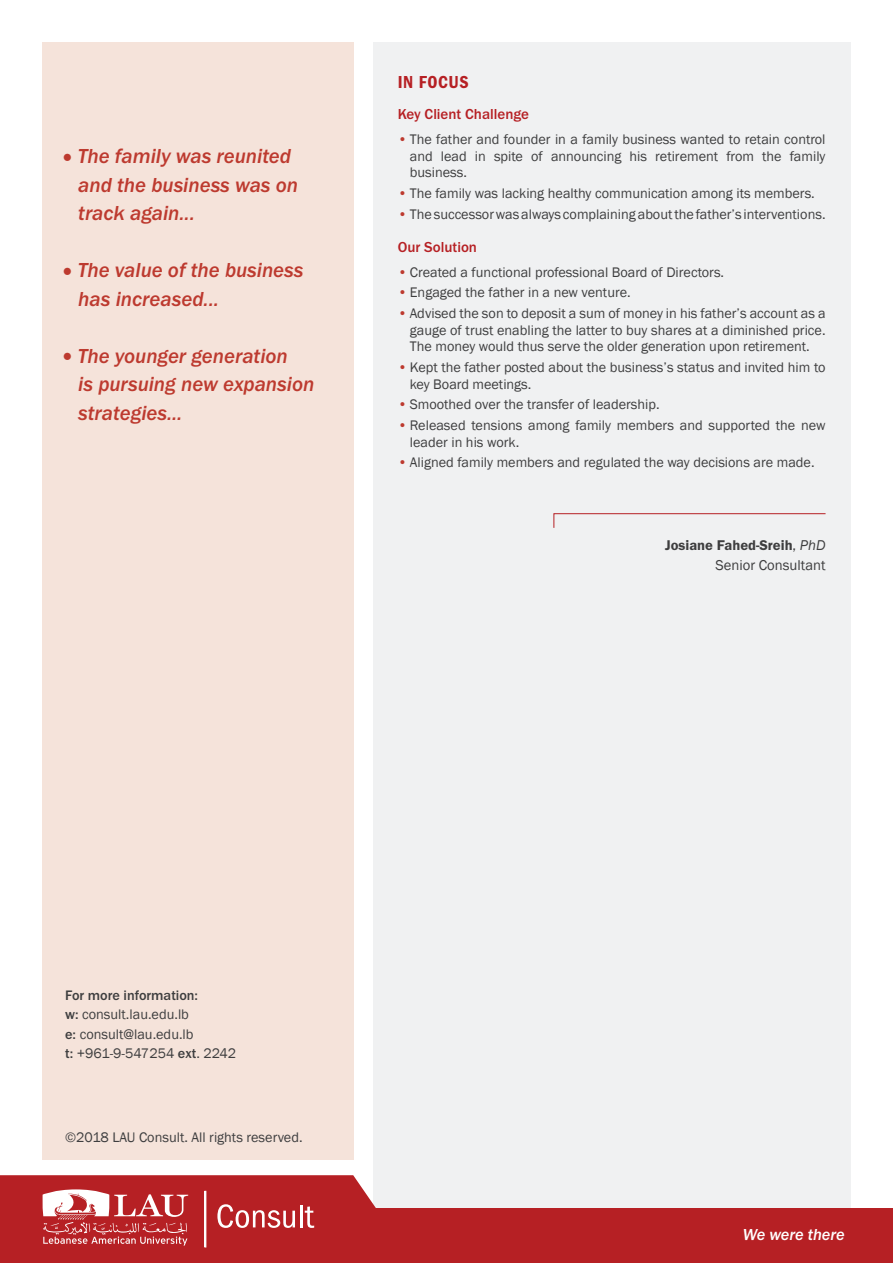
<style>
.page{position:relative;width:893px;height:1263px;background:#fff}
.page>*{position:absolute;margin:0;border:0;box-sizing:border-box;transform-origin:0 0}
.Paragraph_Style_1{font:21px/28.5px "Franklin Goth EF Med Ita";color:#bd3a2f}
.t1{font:16.5px "Franklin Goth EF Med Ita";color:#fff}
.t2{font:500 15px "Franklin Goth EF";color:#b62024}
.t3{font:600 14.7px "Franklin Goth EF";color:#3e3e3f}
.t4{font:14.7px "Franklin Gothic";color:#3e3e3f}
.t5{font:14.25px/16.5px "Franklin Gothic";color:#3e3e3f;text-align:justify}
.t6{font:500 14.25px "Franklin Goth EF";color:#3e3e3f}
.s1{font-family:"Franklin Gothic";font-size:16.5px}
.s2{color:#bd3a2f}
.s3{font-family:"Franklin Gothic";font-weight:400}
.s4{font-family:"Franklin Gothic";font-weight:400;font-style:italic}
.s5{font-family:"Franklin Goth EF";font-weight:500}
</style>
<div class="page">
<div style="left:373px;top:43px;width:477px;height:1220px;background:#f0f1f2"></div>
<div style="left:0;top:1208px;width:893px;height:55px;background:#b62024"></div>
<svg style="left:0;top:1175px;width:376px;height:70px"></svg>
<div style="left:205px;top:1191px;width:1px;height:56px;border:1px solid #fff"></div>
<div style="left:43px;top:43px;width:311px;height:1117px;background:#f5e3da"></div>
<svg style="left:553px;top:513px;width:273px;height:15px"></svg>
<p class="Paragraph_Style_1" style="left:63px;top:143px;width:230px"><span class="s1">●</span> The family was reunited</p>
<p class="Paragraph_Style_1" style="left:78px;top:171px;width:221px">and the business was on track again...</p>
<p class="Paragraph_Style_1" style="left:78px;top:257px;width:227px;text-indent:-16px"><span class="s1">●</span> The value of the business has increased...</p>
<p class="Paragraph_Style_1" style="left:78px;top:342px;width:237px;text-indent:-16px"><span class="s1">●</span> The younger generation<br>is pursuing new expansion strategies...</p>
<p class="t2" style="left:398px;top:106px;width:133px">Key Client Challenge</p>
<p class="t5" style="left:410px;top:131px;width:417px;text-indent:-12px"><span class="s2">•</span> The father and founder in a family business wanted to retain control and lead in spite of announcing his retirement from the family business.</p>
<p class="t5" style="left:398px;top:185px;width:419px"><span class="s2">•</span> The family was lacking healthy communication among its members.</p>
<p class="t5" style="left:398px;top:206px;width:429px"><span class="s2">•</span> The successor was always complaining about the father’s interventions.</p>
<p class="t2" style="left:398px;top:238px;width:81px">Our Solution</p>
<p class="t5" style="left:398px;top:264px;width:328px"><span class="s2">•</span> Created a functional professional Board of Directors.</p>
<p class="t5" style="left:398px;top:285px;width:234px"><span class="s2">•</span> Engaged the father in a new venture.</p>
<p class="t5" style="left:410px;top:306px;width:417px;text-indent:-12px"><span class="s2">•</span> Advised the son to deposit a sum of money in his father’s account as a gauge of trust enabling the latter to buy shares at a diminished price.<br>The money would thus serve the older generation upon retirement.</p>
<p class="t5" style="left:410px;top:359px;width:417px;text-indent:-12px"><span class="s2">•</span> Kept the father posted about the business’s status and invited him to key Board meetings.</p>
<p class="t5" style="left:398px;top:397px;width:263px"><span class="s2">•</span> Smoothed over the transfer of leadership.</p>
<p class="t5" style="left:410px;top:417px;width:417px;text-indent:-12px"><span class="s2">•</span> Released tensions among family members and supported the new leader in his work.</p>
<p class="t5" style="left:398px;top:455px;width:418px"><span class="s2">•</span> Aligned family members and regulated the way decisions are made.</p>
<p class="t3" style="left:665px;top:537px;width:162px">Josiane Fahed-Sreih<span class="s3">,</span> <span class="s4">PhD</span></p>
<p class="t4" style="left:715px;top:556px;width:112px">Senior Consultant</p>
<p class="t6" style="left:65px;top:987px;width:134px">For more information:</p>
<p class="t5" style="left:65px;top:1007px;width:125px"><span class="s5">w:</span> consult.lau.edu.lb</p>
<p class="t5" style="left:65px;top:1026px;width:130px"><span class="s5">e:</span> consult@lau.edu.lb</p>
<p class="t5" style="left:65px;top:1046px;width:173px"><span class="s5">t:</span> +961-9-547254 <span class="s5">ext</span>. 2242</p>
<p class="t5" style="left:65px;top:1130px;width:239px">©2018 LAU Consult. All rights reserved.</p>
<p class="t1" style="left:743px;top:1225px;width:104px">We were there</p>
</div>
